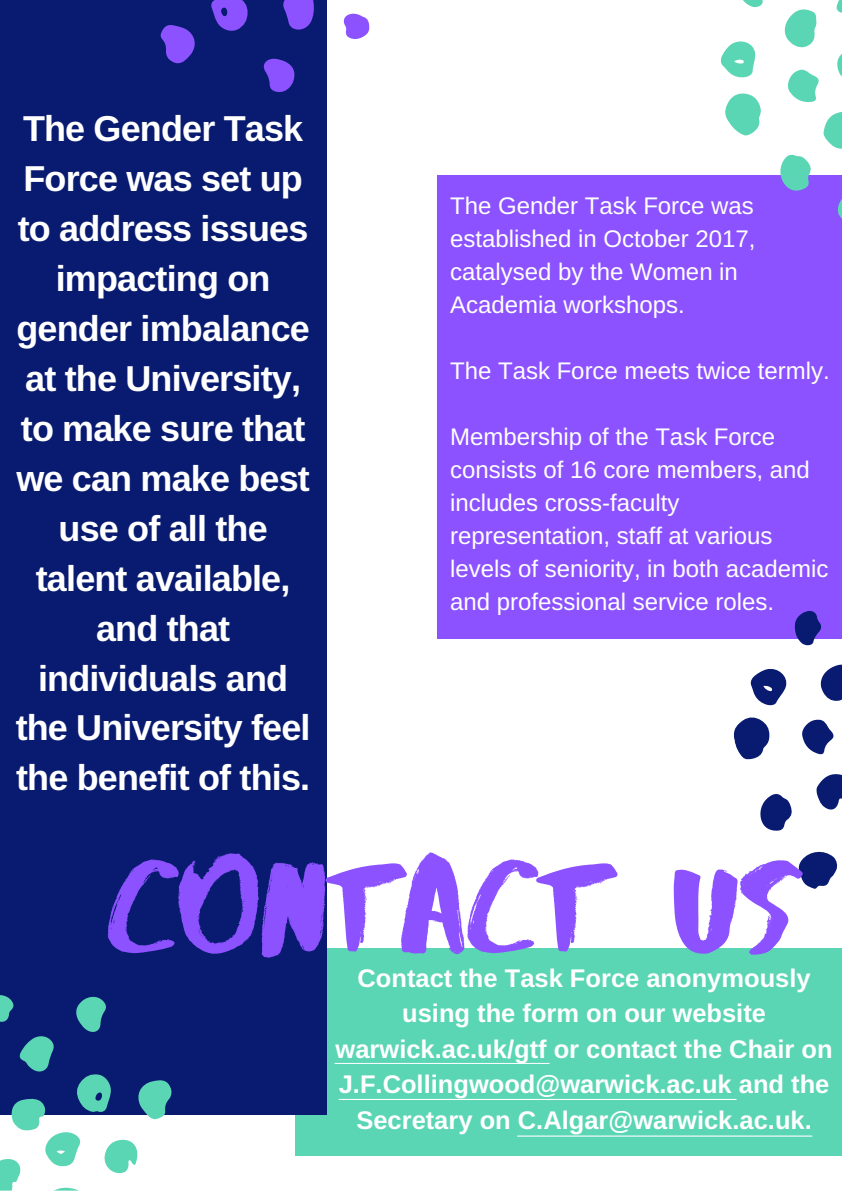
<style>
.page{position:relative;width:842px;height:1191px;background:#fff}
.page>*{position:absolute;margin:0;border:0;box-sizing:border-box;transform-origin:0 0}
.t1{font:135.3px "Abys";color:#8c52ff}
.t2{font:700 36px/49.9px "Arimo";letter-spacing:-.025em;color:#fff;text-align:center}
.t3{font:700 25.5px/35.5px "Arimo";color:#fff;text-align:center}
.t4{font:24px/33px "Arimo";color:#fff}
</style>
<div class="page">
<div style="left:296px;top:947px;width:546px;height:208px;background:#5bd6b4"></div>
<div style="left:0;top:0;width:326px;height:1114px;background:#091b70"></div>
<div style="left:437px;top:175px;width:405px;height:464px;background:#8c52ff"></div>
<svg style="left:798px;top:851px;width:40px;height:38px"></svg>
<svg style="left:760px;top:794px;width:32px;height:37px"></svg>
<svg style="left:816px;top:774px;width:26px;height:36px"></svg>
<svg style="left:733px;top:664px;width:109px;height:96px"></svg>
<svg style="left:794px;top:611px;width:28px;height:35px"></svg>
<svg style="left:160px;top:0;width:154px;height:92px"></svg>
<svg style="left:343px;top:13px;width:27px;height:26px"></svg>
<svg style="left:0;top:995px;width:181px;height:195px"></svg>
<svg style="left:720px;top:0;width:122px;height:219px"></svg>
<svg style="left:339px;top:1098px;width:397px;height:1px"></svg>
<svg style="left:517px;top:1135px;width:295px;height:1px"></svg>
<h2 class="t2" style="left:16px;top:104px;width:296px">The Gender Task<br>Force was set up to address issues impacting on gender imbalance at the University, to make sure that we can make best use of all the talent available, and that individuals and the University feel the benefit of this.</h2>
<p class="t4" style="left:450px;top:189px;width:307px">The Gender Task Force was established in October 2017, catalysed by the Women in<br>Academia workshops.</p>
<p class="t4" style="left:450px;top:354px;width:381px">The Task Force meets twice termly.</p>
<p class="t4" style="left:450px;top:420px;width:380px">Membership of the Task Force consists of 16 core members, and includes cross-faculty representation, staff at various levels of seniority, in both academic and professional service roles.</p>
<h1 class="t1" style="left:104px;top:822px;width:697px">CONTACT US</h1>
<p class="t3" style="left:336px;top:959px;width:498px">Contact the Task Force anonymously using the form on our website warwick.ac.uk/gtf or contact the Chair on J.F.Collingwood@warwick.ac.uk and the Secretary on C.Algar@warwick.ac.uk.</p>
</div>
